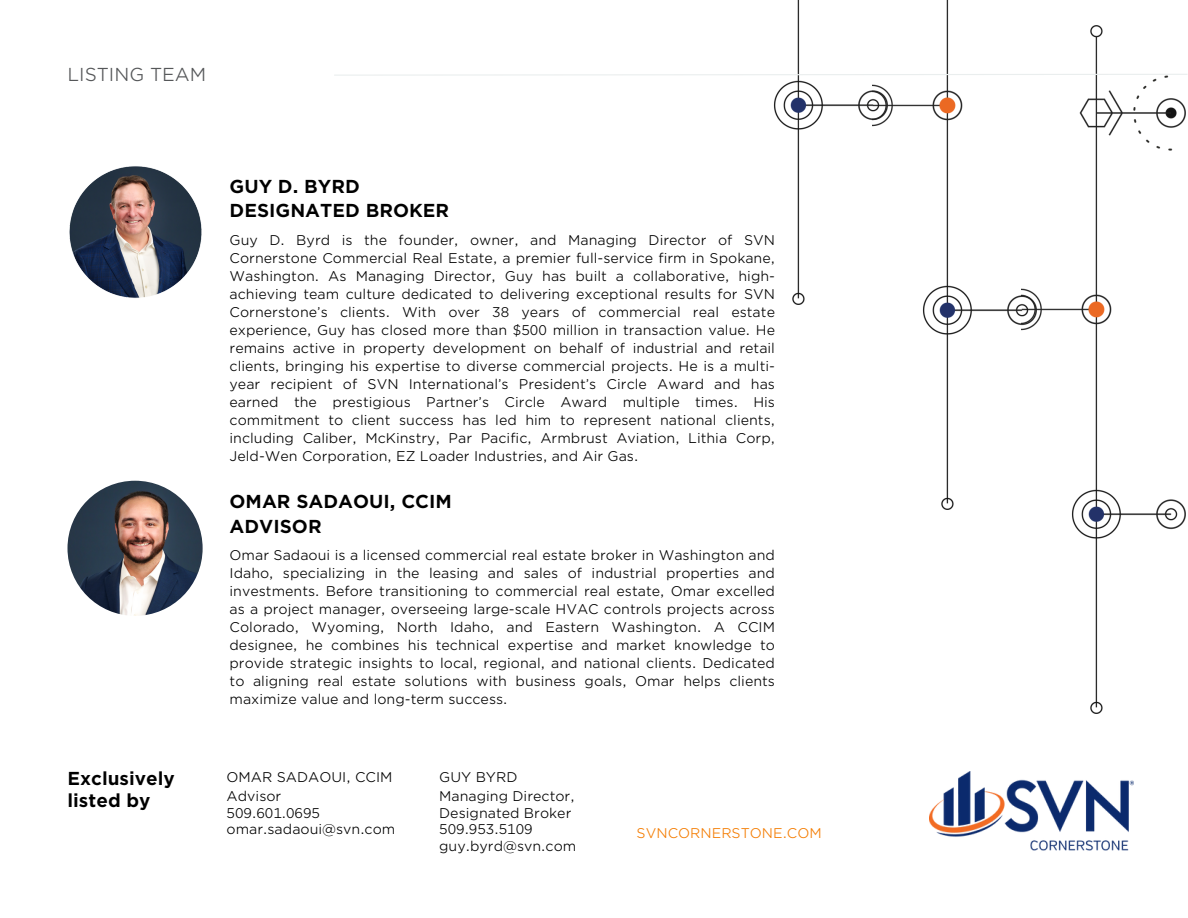
<style>
.page{position:relative;width:1188px;height:918px;background:#fff}
.page>*{position:absolute;margin:0;border:0;box-sizing:border-box;transform-origin:0 0}
.t1{font:700 18px/24.8px "Gotham Office";color:#000}
.t2{font:18px "Gotham Office";color:#555759}
.t3{font:13.5px/18px "Gotham Office";color:#000}
.t4{font:13.5px "Gotham Office";color:#f47c00}
</style>
<div class="page">
<img style="left:930px;top:771px;width:203px;height:80px">
<img style="left:1036px;top:25px;width:150px;height:689px">
<img style="left:887px;top:0;width:149px;height:510px">
<img style="left:773px;top:0;width:114px;height:305px">
<img style="left:68px;top:165px;width:135px;height:135px;border-radius:50%">
<img style="left:68px;top:481px;width:135px;height:135px;border-radius:50%">
<svg style="left:334px;top:73px;width:854px;height:3px"></svg>
<h4 class="t2" style="left:68px;top:63px;width:140px">LISTING TEAM</h4>
<p class="t1" style="left:68px;top:767px;width:109px;line-height:22.5px">Exclusively listed by</p>
<p class="t1" style="left:230px;top:174px;width:221px">GUY D. BYRD<br>DESIGNATED BROKER</p>
<h3 class="t3" style="left:230px;top:231px;width:547px;text-align:justify">Guy D. Byrd is the founder, owner, and Managing Director of SVN Cornerstone Commercial Real Estate, a premier full-service firm in Spokane, Washington. As Managing Director, Guy has built a collaborative, high&shy;achieving team culture dedicated to delivering exceptional results for SVN Cornerstone’s clients. With over 38 years of commercial real estate experience, Guy has closed more than $500 million in transaction value. He remains active in property development on behalf of industrial and retail clients, bringing his expertise to diverse commercial projects. He is a multi&shy;year recipient of SVN International’s President’s Circle Award and has earned the prestigious Partner’s Circle Award multiple times. His commitment to client success has led him to represent national clients, including Caliber, McKinstry, Par Pacific, Armbrust Aviation, Lithia Corp, Jeld-Wen Corporation, EZ Loader Industries, and Air Gas.</h3>
<p class="t1" style="left:230px;top:490px;width:224px">OMAR SADAOUI, CCIM<br>ADVISOR</p>
<h4 class="t3" style="left:230px;top:547px;width:547px;text-align:justify">Omar Sadaoui is a licensed commercial real estate broker in Washington and Idaho, specializing in the leasing and sales of industrial properties and investments. Before transitioning to commercial real estate, Omar excelled as a project manager, overseeing large-scale HVAC controls projects across Colorado, Wyoming, North Idaho, and Eastern Washington. A CCIM designee, he combines his technical expertise and market knowledge to provide strategic insights to local, regional, and national clients. Dedicated to aligning real estate solutions with business goals, Omar helps clients maximize value and long-term success.</h4>
<h1 class="t3" style="left:226px;top:768px;width:168px">OMAR SADAOUI, CCIM</h1>
<p class="t3" style="left:439px;top:768px;width:80px">GUY BYRD</p>
<h2 class="t3" style="left:227px;top:787px;width:56px">Advisor</h2>
<p class="t3" style="left:227px;top:804px;width:170px;line-height:16.8px">509.601.0695 omar.sadaoui@svn.com</p>
<p class="t3" style="left:439px;top:787px;width:137px;line-height:16.8px">Managing Director,<br>Designated Broker</p>
<h1 class="t3" style="left:439px;top:821px;width:95px">509.953.5109</h1>
<p class="t3" style="left:439px;top:837px;width:139px">guy.byrd@svn.com</p>
<p class="t4" style="left:637px;top:825px;width:187px">SVNCORNERSTONE.COM</p>
</div>
